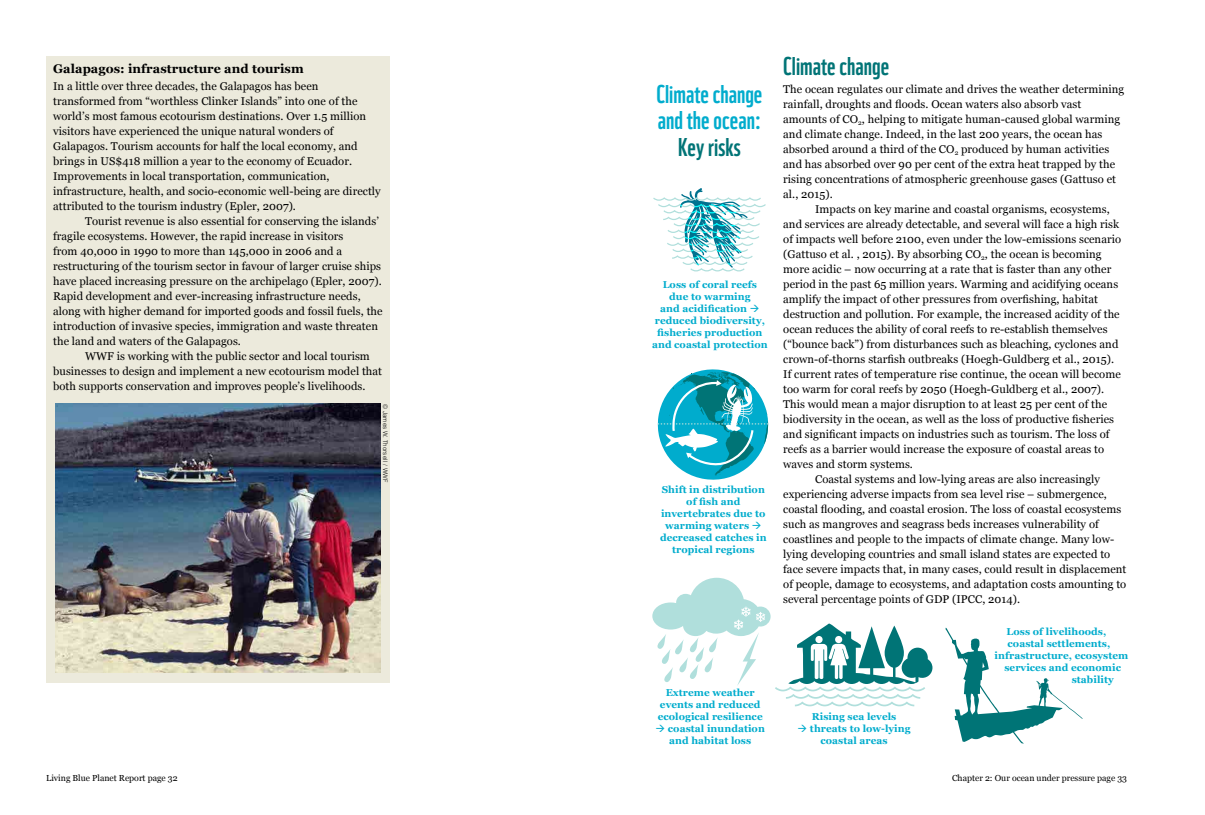
<style>
.page{position:relative;width:1205px;height:815px;background:#fff}
.page>*{position:absolute;margin:0;border:0;box-sizing:border-box;transform-origin:0 0}
.t1{font:25px/26.2px "WWF";color:#00accd}
.t2{font:25px "WWF";color:#007476}
.t3{font:700 12.5px "Georgia";letter-spacing:.005em;color:#000}
.t4{font:11.25px/15px "Georgia";letter-spacing:.005em;color:#000}
.t5{font:700 10px/12px "Georgia";letter-spacing:.005em;color:#00accd;text-align:center}
.t6{font:8.75px "Georgia";color:#000}
.t7{font:300 6.25px "Arial";letter-spacing:.01em;color:#000}
</style>
<div class="page">
<div style="left:46px;top:57px;width:344px;height:626px;background:#eceadc"></div>
<img style="left:55px;top:404px;width:326px;height:268px">
<svg style="left:652px;top:578px;width:280px;height:129px"></svg>
<svg style="left:657px;top:369px;width:112px;height:111px"></svg>
<svg style="left:653px;top:188px;width:113px;height:83px"></svg>
<svg style="left:945px;top:627px;width:137px;height:117px"></svg>
<p class="t3" style="left:53px;top:59px;width:252px">Galapagos: infrastructure and tourism</p>
<p class="t4" style="left:53px;top:78px;width:329px">In a little over three decades, the Galapagos has been transformed from “worthless Clinker Islands” into one of the world’s most famous ecotourism destinations. Over 1.5 million visitors have experienced the unique natural wonders of Galapagos. Tourism accounts for half the local economy, and brings in US$418 million a year to the economy of Ecuador.<br>Improvements in local transportation, communication, infrastructure, health, and socio-economic well-being are directly attributed to the tourism industry (Epler, 2007).</p>
<p class="t4" style="left:53px;top:213px;width:331px;text-indent:32px">Tourist revenue is also essential for conserving the islands’ fragile ecosystems. However, the rapid increase in visitors<br>from 40,000 in 1990 to more than 145,000 in 2006 and a restructuring of the tourism sector in favour of larger cruise ships have placed increasing pressure on the archipelago (Epler, 2007).<br>Rapid development and ever-increasing infrastructure needs, along with higher demand for imported goods and fossil fuels, the introduction of invasive species, immigration and waste threaten the land and waters of the Galapagos.</p>
<p class="t4" style="left:53px;top:348px;width:330px;text-indent:32px">WWF is working with the public sector and local tourism businesses to design and implement a new ecotourism model that both supports conservation and improves people’s livelihoods.</p>
<p class="t7" style="left:389px;top:404px;width:80px;rotate:90deg">© James W. Thorsell / WWF</p>
<h1 class="t1" style="left:656px;top:79px;width:108px">Climate change and the ocean:</h1>
<h1 class="t2" style="left:678px;top:127px;width:64px">Key risks</h1>
<p class="t5" style="left:652px;top:278px;width:117px">Loss of coral reefs due to warming<br>and acidification → reduced biodiversity, fisheries production and coastal protection</p>
<p class="t5" style="left:660px;top:483px;width:108px">Shift in distribution of fish and invertebrates due to warming waters → decreased catches in tropical regions</p>
<p class="t5" style="left:658px;top:686px;width:106px">Extreme weather events and reduced ecological resilience</p>
<p class="t5" style="left:655px;top:722px;width:111px">→ coastal inundation and habitat loss</p>
<h1 class="t2" style="left:783px;top:46px;width:108px">Climate change</h1>
<p class="t4" style="left:783px;top:81px;width:342px">The ocean regulates our climate and drives the weather determining rainfall, droughts and floods. Ocean waters also absorb vast amounts of CO<sub>2</sub>, helping to mitigate human-caused global warming and climate change. Indeed, in the last 200 years, the ocean has absorbed around a third of the CO<sub>2</sub> produced by human activities and has absorbed over 90 per cent of the extra heat trapped by the rising concentrations of atmospheric greenhouse gases (Gattuso et al., 2015).</p>
<p class="t4" style="left:815px;top:201px;width:296px">Impacts on key marine and coastal organisms, ecosystems,</p>
<p class="t4" style="left:783px;top:216px;width:337px">and services are already detectable, and several will face a high risk</p>
<p class="t4" style="left:783px;top:231px;width:339px">of impacts well before 2100, even under the low-emissions scenario</p>
<p class="t4" style="left:783px;top:246px;width:320px">(Gattuso et al. , 2015). By absorbing CO<sub>2</sub>, the ocean is becoming</p>
<p class="t4" style="left:783px;top:261px;width:330px">more acidic – now occurring at a rate that is faster than any other</p>
<p class="t4" style="left:783px;top:276px;width:336px">period in the past 65 million years. Warming and acidifying oceans</p>
<p class="t4" style="left:783px;top:291px;width:316px">amplify the impact of other pressures from overfishing, habitat</p>
<p class="t4" style="left:783px;top:306px;width:338px">destruction and pollution. For example, the increased acidity of the</p>
<p class="t4" style="left:783px;top:321px;width:326px">ocean reduces the ability of coral reefs to re-establish themselves</p>
<p class="t4" style="left:783px;top:336px;width:337px">(“bounce back”) from disturbances such as bleaching, cyclones and</p>
<p class="t4" style="left:783px;top:351px;width:332px">crown-of-thorns starfish outbreaks (Hoegh-Guldberg et al., 2015).</p>
<p class="t4" style="left:783px;top:366px;width:339px">If current rates of temperature rise continue, the ocean will become</p>
<p class="t4" style="left:783px;top:381px;width:322px">too warm for coral reefs by 2050 (Hoegh-Guldberg et al., 2007).</p>
<p class="t4" style="left:783px;top:396px;width:325px">This would mean a major disruption to at least 25 per cent of the</p>
<p class="t4" style="left:783px;top:411px;width:332px">biodiversity in the ocean, as well as the loss of productive fisheries</p>
<p class="t4" style="left:783px;top:426px;width:328px">and significant impacts on industries such as tourism. The loss of</p>
<p class="t4" style="left:783px;top:441px;width:322px">reefs as a barrier would increase the exposure of coastal areas to</p>
<p class="t4" style="left:783px;top:456px;width:131px">waves and storm systems.</p>
<p class="t4" style="left:815px;top:471px;width:286px">Coastal systems and low-lying areas are also increasingly</p>
<p class="t4" style="left:783px;top:486px;width:325px">experiencing adverse impacts from sea level rise – submergence,</p>
<p class="t4" style="left:783px;top:501px;width:339px">coastal flooding, and coastal erosion. The loss of coastal ecosystems</p>
<p class="t4" style="left:783px;top:516px;width:317px">such as mangroves and seagrass beds increases vulnerability of</p>
<p class="t4" style="left:783px;top:531px;width:332px">coastlines and people to the impacts of climate change. Many low-</p>
<p class="t4" style="left:783px;top:546px;width:329px">lying developing countries and small island states are expected to</p>
<p class="t4" style="left:783px;top:561px;width:345px">face severe impacts that, in many cases, could result in displacement</p>
<p class="t4" style="left:783px;top:576px;width:345px">of people, damage to ecosystems, and adaptation costs amounting to</p>
<p class="t4" style="left:783px;top:591px;width:238px">several percentage points of GDP (IPCC, 2014).</p>
<p class="t5" style="left:812px;top:710px;width:86px">Rising sea levels</p>
<p class="t5" style="left:797px;top:722px;width:115px">→ threats to low-lying coastal areas</p>
<p class="t5" style="left:1006px;top:625px;width:101px">Loss of livelihoods,</p>
<p class="t5" style="left:1007px;top:637px;width:104px">coastal settlements,</p>
<p class="t5" style="left:994px;top:649px;width:135px">infrastructure, ecosystem</p>
<p class="t5" style="left:1004px;top:661px;width:118px">services and economic</p>
<p class="t5" style="left:1071px;top:673px;width:44px">stability</p>
<p class="t6" style="left:46px;top:771px;width:133px">Living Blue Planet Report page 32</p>
<p class="t6" style="left:952px;top:771px;width:176px">Chapter 2: Our ocean under pressure page 33</p>
</div>
